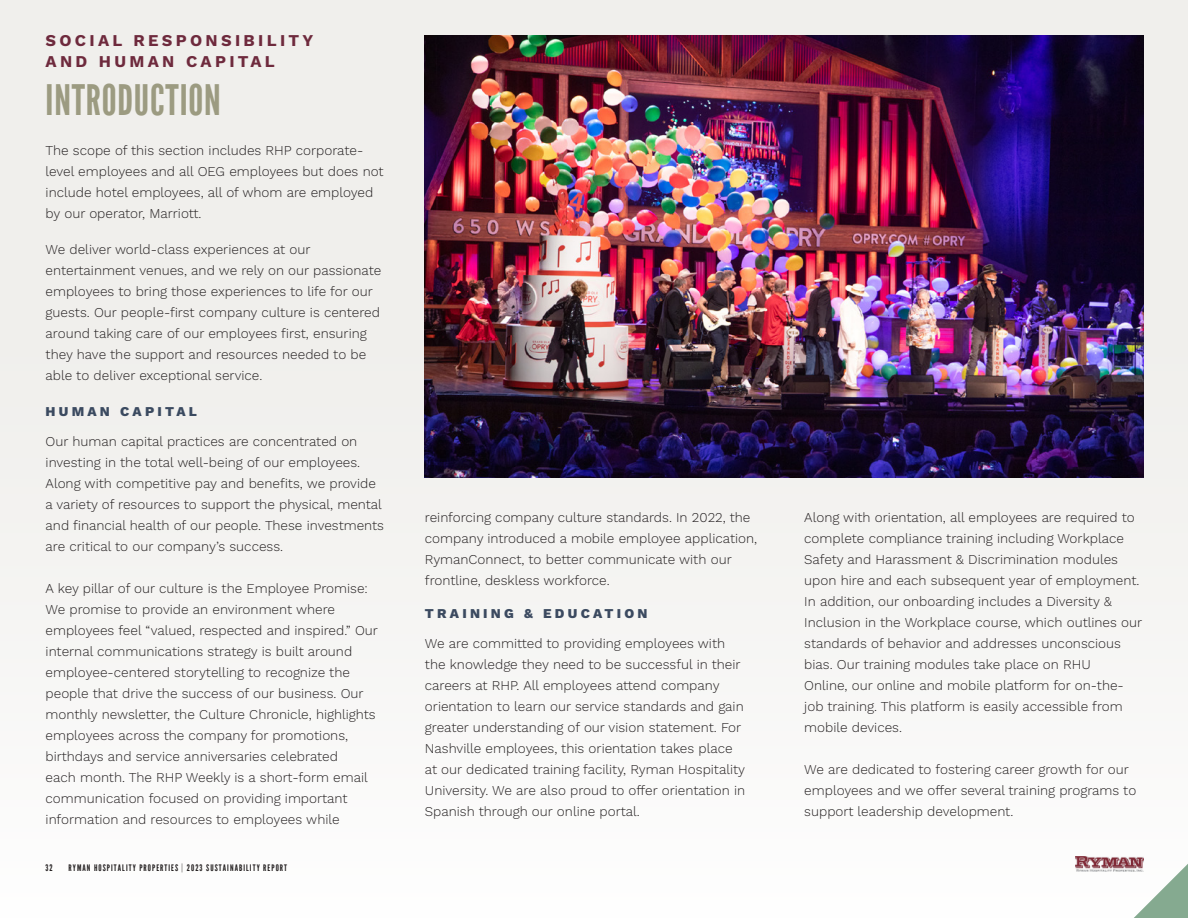
<style>
.page{position:relative;width:1188px;height:918px;background:#f0efec}
.page>*{position:absolute;margin:0;border:0;box-sizing:border-box;transform-origin:0 0}
.t1{font:42px "League Gothic";letter-spacing:.02em;color:#9c9b81}
.t2{font:700 16.5px/21px "Work Sans";letter-spacing:.2em;color:#6e2a3d}
.t3{font:300 13.5px/21px "Work Sans";color:#231f20}
.t4{font:800 13.5px "Work Sans";letter-spacing:.24em;color:#3b4a60}
.t5{font:9px "League Gothic";letter-spacing:.12em;color:#231f20}
.s1{font-family:"Alternate Gothic Comp ATF";font-weight:300}
</style>
<div class="page">
<img style="left:1076px;top:857px;width:67px;height:14px">
<img style="left:425px;top:35px;width:718px;height:443px">
<svg style="left:1134px;top:864px;width:54px;height:54px"></svg>
<p class="t2" style="left:46px;top:31px;width:269px">SOCIAL RESPONSIBILITY<br>AND HUMAN CAPITAL</p>
<h1 class="t1" style="left:46px;top:76px;width:177px">INTRODUCTION</h1>
<p class="t3" style="left:46px;top:140px;width:340px">The scope of this section includes RHP corporate&shy;level employees and all OEG employees but does not include hotel employees, all of whom are employed by our operator, Marriott.</p>
<p class="t3" style="left:46px;top:239px;width:337px">We deliver world-class experiences at our entertainment venues, and we rely on our passionate employees to bring those experiences to life for our guests. Our people-first company culture is centered around taking care of our employees first, ensuring they have the support and resources needed to be able to deliver exceptional service.</p>
<p class="t4" style="left:46px;top:404px;width:153px">HUMAN CAPITAL</p>
<p class="t3" style="left:46px;top:431px;width:340px">Our human capital practices are concentrated on investing in the total well-being of our employees.<br>Along with competitive pay and benefits, we provide a variety of resources to support the physical, mental and financial health of our people. These investments are critical to our company’s success.</p>
<p class="t3" style="left:46px;top:578px;width:334px">A key pillar of our culture is the Employee Promise:<br>We promise to provide an environment where employees feel “valued, respected and inspired.” Our internal communications strategy is built around employee-centered storytelling to recognize the people that drive the success of our business. Our monthly newsletter, the Culture Chronicle, highlights employees across the company for promotions, birthdays and service anniversaries celebrated<br>each month. The RHP Weekly is a short-form email communication focused on providing important information and resources to employees while</p>
<p class="t5" style="left:45px;top:862px;width:9px">32</p>
<p class="t5" style="left:69px;top:862px;width:220px">RYMAN HOSPITALITY PROPERTIES <span class="s1">|</span> 2023 SUSTAINABILITY REPORT</p>
<p class="t3" style="left:425px;top:507px;width:334px">reinforcing company culture standards. In 2022, the company introduced a mobile employee application, RymanConnect, to better communicate with our frontline, deskless workforce.</p>
<p class="t4" style="left:425px;top:606px;width:224px">TRAINING &amp; EDUCATION</p>
<p class="t3" style="left:425px;top:633px;width:322px">We are committed to providing employees with the knowledge they need to be successful in their careers at RHP. All employees attend company orientation to learn our service standards and gain greater understanding of our vision statement. For Nashville employees, this orientation takes place at our dedicated training facility, Ryman Hospitality University. We are also proud to offer orientation in Spanish through our online portal.</p>
<p class="t3" style="left:804px;top:507px;width:339px">Along with orientation, all employees are required to complete compliance training including Workplace Safety and Harassment &amp; Discrimination modules upon hire and each subsequent year of employment.<br>In addition, our onboarding includes a Diversity &amp; Inclusion in the Workplace course, which outlines our standards of behavior and addresses unconscious bias. Our training modules take place on RHU<br>Online, our online and mobile platform for on-the&shy;job training. This platform is easily accessible from mobile devices.</p>
<p class="t3" style="left:804px;top:760px;width:334px">We are dedicated to fostering career growth for our employees and we offer several training programs to support leadership development.</p>
</div>
